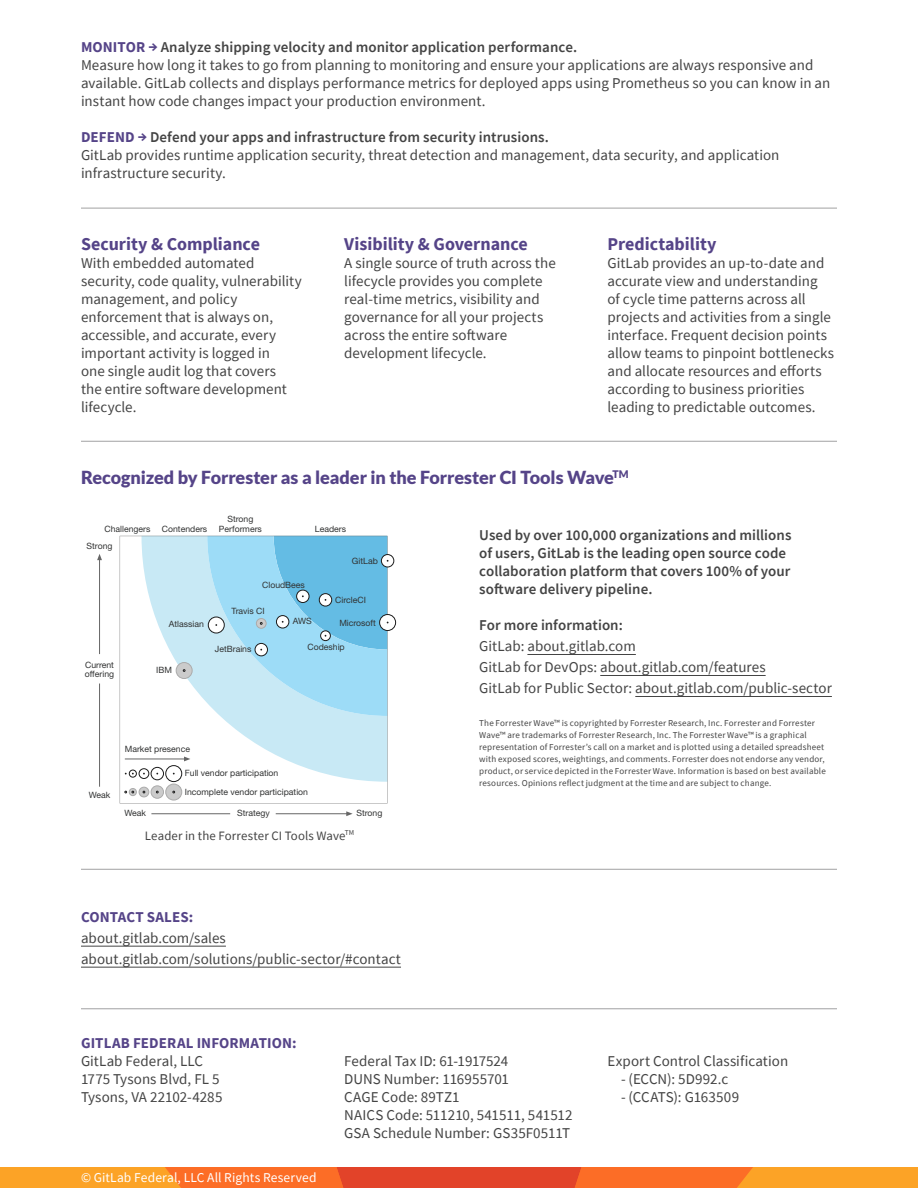
<style>
.page{position:relative;width:918px;height:1188px;background:#fff}
.page>*{position:absolute;margin:0;border:0;box-sizing:border-box;transform-origin:0 0}
.t1{font:900 18px "Lato";letter-spacing:-.01em;color:#548}
.t2{font:700 18px "Source Sans Pro";color:#548}
.t3{font:15px/18px "Source Sans Pro";color:#444}
.t4{font:600 15px/18px "Source Sans Pro";letter-spacing:.005em;color:#444}
.t5{font:700 15px "Source Sans Pro";letter-spacing:.005em;color:#548}
.t6{font:13.5px "Source Sans Pro";letter-spacing:.01em;color:#fff}
.t7{font:12.75px "Source Sans Pro";letter-spacing:.01em;color:#444}
.t8{font:9px/12px "Source Sans Pro";letter-spacing:.02em;color:#444}
.t9{font:8.7px/9.9px "Helvetica Neue LT Std";color:#313232}
.s1{font-weight:700;color:#548}
.s2{font-weight:600}
</style>
<div class="page">
<hr style="left:81px;top:946px;width:145px;height:1px;background:#444">
<hr style="left:81px;top:967px;width:320px;height:1px;background:#444">
<svg style="left:0;top:1168px;width:918px;height:20px;background:#f57626"></svg>
<hr style="left:81px;top:869px;width:756px;height:1px;background:#a1a1a2">
<hr style="left:81px;top:441px;width:756px;height:1px;background:#a1a1a2">
<hr style="left:81px;top:208px;width:756px;height:1px;background:#a1a1a2">
<hr style="left:81px;top:1009px;width:756px;height:1px;background:#a1a1a2">
<hr style="left:527px;top:654px;width:109px;height:1px;background:#444">
<hr style="left:600px;top:675px;width:166px;height:1px;background:#444">
<hr style="left:635px;top:696px;width:197px;height:1px;background:#444">
<svg style="left:120px;top:536px;width:267px;height:268px"></svg>
<hr style="left:151px;top:814px;width:79px;height:1px;background:#666">
<hr style="left:276px;top:813px;width:72px;height:1px;background:#666">
<svg style="left:346px;top:811px;width:7px;height:5px"></svg>
<hr style="left:99px;top:684px;width:1px;height:103px;background:#666">
<hr style="left:99px;top:558px;width:1px;height:96px;background:#666">
<svg style="left:97px;top:554px;width:5px;height:6px"></svg>
<hr style="left:125px;top:759px;width:61px;height:1px;background:#666">
<svg style="left:184px;top:757px;width:6px;height:4px"></svg>
<div style="left:129px;top:770px;width:8px;height:7px;border:1px solid #1c1c1c;border-radius:50%"></div>
<svg style="left:139px;top:769px;width:10px;height:9px"></svg>
<div style="left:139px;top:769px;width:10px;height:10px;border:1px solid #1c1c1c;border-radius:50%"></div>
<div style="left:151px;top:767px;width:13px;height:13px;background:#fff;border-radius:50%"></div>
<div style="left:151px;top:767px;width:13px;height:13px;border:1px solid #1c1c1c;border-radius:50%"></div>
<div style="left:166px;top:766px;width:16px;height:16px;background:#fff;border-radius:50%"></div>
<div style="left:166px;top:765px;width:16px;height:17px;border:1px solid #1c1c1c;border-radius:50%"></div>
<div style="left:129px;top:788px;width:8px;height:8px;border:1px solid #ababab;border-radius:50%"></div>
<svg style="left:125px;top:791px;width:9px;height:2px"></svg>
<svg style="left:139px;top:787px;width:10px;height:10px"></svg>
<div style="left:139px;top:787px;width:10px;height:10px;border:1px solid #ababab;border-radius:50%"></div>
<div style="left:151px;top:786px;width:13px;height:12px;background:#cbcbcb;border-radius:50%"></div>
<div style="left:151px;top:786px;width:13px;height:12px;border:1px solid #ababab;border-radius:50%"></div>
<div style="left:166px;top:784px;width:16px;height:16px;background:#cbcbcb;border-radius:50%"></div>
<div style="left:166px;top:784px;width:16px;height:16px;border:1px solid #ababab;border-radius:50%"></div>
<div style="left:381px;top:554px;width:13px;height:13px;border:1px solid #1c1c1c;border-radius:50%"></div>
<svg style="left:380px;top:615px;width:16px;height:16px"></svg>
<div style="left:379px;top:614px;width:17px;height:17px;border:1px solid #1c1c1c;border-radius:50%"></div>
<div style="left:176px;top:663px;width:16px;height:16px;background:#cbcbcb;border-radius:50%"></div>
<div style="left:176px;top:662px;width:16px;height:17px;border:1px solid #ababab;border-radius:50%"></div>
<svg style="left:207px;top:536px;width:182px;height:180px;background:#96d3ee"></svg>
<p class="t3" style="left:81px;top:38px;width:751px"><span class="s1">MONITOR →</span> <span class="s2">Analyze shipping velocity and monitor application performance.<br></span>Measure how long it takes to go from planning to monitoring and ensure your applications are always responsive and available. GitLab collects and displays performance metrics for deployed apps using Prometheus so you can know in an instant how code changes impact your production environment.</p>
<p class="t3" style="left:81px;top:128px;width:700px"><span class="s1">DEFEND →</span> <span class="s2">Defend your apps and infrastructure from security intrusions.<br></span>GitLab provides runtime application security, threat detection and management, data security, and application infrastructure security.</p>
<p class="t2" style="left:81px;top:232px;width:181px">Security &amp; Compliance</p>
<p class="t3" style="left:81px;top:254px;width:222px">With embedded automated security, code quality, vulnerability management, and policy enforcement that is always on, accessible, and accurate, every important activity is logged in<br>one single audit log that covers<br>the entire software development lifecycle.</p>
<p class="t2" style="left:344px;top:232px;width:185px">Visibility &amp; Governance</p>
<p class="t3" style="left:344px;top:254px;width:213px">A single source of truth across the lifecycle provides you complete real-time metrics, visibility and governance for all your projects across the entire software development lifecycle.</p>
<p class="t2" style="left:608px;top:232px;width:111px">Predictability</p>
<p class="t3" style="left:608px;top:254px;width:228px">GitLab provides an up-to-date and accurate view and understanding<br>of cycle time patterns across all projects and activities from a single interface. Frequent decision points allow teams to pinpoint bottlenecks and allocate resources and efforts according to business priorities leading to predictable outcomes.</p>
<p class="t1" style="left:81px;top:467px;width:549px">Recognized by Forrester as a leader in the Forrester CI Tools Wave<sup>TM</sup></p>
<p class="t9" style="left:219px;top:514px;width:44px;text-align:center">Strong<br>Performers</p>
<p class="t9" style="left:104px;top:524px;width:48px">Challengers</p>
<p class="t9" style="left:162px;top:524px;width:47px">Contenders</p>
<p class="t9" style="left:315px;top:524px;width:33px">Leaders</p>
<p class="t9" style="left:87px;top:540px;width:27px">Strong</p>
<p class="t9" style="left:85px;top:660px;width:31px;line-height:8.9px">Current offering</p>
<p class="t9" style="left:262px;top:580px;width:44px">CloudBees</p>
<p class="t9" style="left:232px;top:606px;width:35px">Travis CI</p>
<p class="t9" style="left:169px;top:619px;width:37px">Atlassian</p>
<p class="t9" style="left:293px;top:616px;width:21px">AWS</p>
<p class="t9" style="left:352px;top:555px;width:27px">GitLab</p>
<p class="t9" style="left:335px;top:595px;width:32px">CircleCI</p>
<p class="t9" style="left:339px;top:617px;width:38px">Microsoft</p>
<p class="t9" style="left:156px;top:665px;width:17px">IBM</p>
<p class="t9" style="left:215px;top:644px;width:38px">JetBrains</p>
<p class="t9" style="left:307px;top:642px;width:39px">Codeship</p>
<p class="t9" style="left:89px;top:790px;width:23px">Weak</p>
<p class="t9" style="left:125px;top:744px;width:67px">Market presence</p>
<p class="t9" style="left:185px;top:764px;width:125px;line-height:18.5px">Full vendor participation<br>Incomplete vendor participation</p>
<p class="t9" style="left:125px;top:808px;width:23px">Weak</p>
<p class="t9" style="left:237px;top:808px;width:34px">Strategy</p>
<p class="t9" style="left:357px;top:808px;width:27px">Strong</p>
<p class="t7" style="left:145px;top:827px;width:211px">Leader in the Forrester CI Tools Wave<sup>TM</sup></p>
<p class="t5" style="left:81px;top:907px;width:114px">CONTACT SALES:</p>
<p class="t3" style="left:81px;top:928px;width:322px;line-height:21px">about.gitlab.com/sales about.gitlab.com/solutions/public-sector/#contact</p>
<p class="t4" style="left:479px;top:526px;width:314px">Used by over 100,000 organizations and millions of users, GitLab is the leading open source code collaboration platform that covers 100% of your software delivery pipeline.</p>
<p class="t4" style="left:479px;top:616px;width:145px">For more information:</p>
<p class="t3" style="left:479px;top:636px;width:354px;line-height:21px">GitLab: about.gitlab.com<br>GitLab for DevOps: about.gitlab.com/features<br>GitLab for Public Sector: about.gitlab.com/public-sector</p>
<p class="t8" style="left:479px;top:717px;width:348px">The Forrester Wave™ is copyrighted by Forrester Research, Inc. Forrester and Forrester Wave™ are trademarks of Forrester Research, Inc. The Forrester Wave™ is a graphical representation of Forrester’s call on a market and is plotted using a detailed spreadsheet with exposed scores, weightings, and comments. Forrester does not endorse any vendor, product, or service depicted in the Forrester Wave. Information is based on best available resources. Opinions reflect judgment at the time and are subject to change.</p>
<p class="t5" style="left:81px;top:1033px;width:217px">GITLAB FEDERAL INFORMATION:</p>
<p class="t3" style="left:81px;top:1052px;width:143px">GitLab Federal, LLC<br>1775 Tysons Blvd, FL 5<br>Tysons, VA 22102-4285</p>
<p class="t3" style="left:344px;top:1052px;width:230px">Federal Tax ID: 61-1917524<br>DUNS Number: 116955701<br>CAGE Code: 89TZ1<br>NAICS Code: 511210, 541511, 541512<br>GSA Schedule Number: GS35F0511T</p>
<p class="t3" style="left:608px;top:1052px;width:182px">Export Control Classification</p>
<p class="t3" style="left:621px;top:1070px;width:109px">- (ECCN): 5D992.c</p>
<p class="t3" style="left:621px;top:1088px;width:120px">- (CCATS): G163509</p>
<p class="t6" style="left:81px;top:1168px;width:237px">© GitLab Federal, LLC All Rights Reserved</p>
</div>
